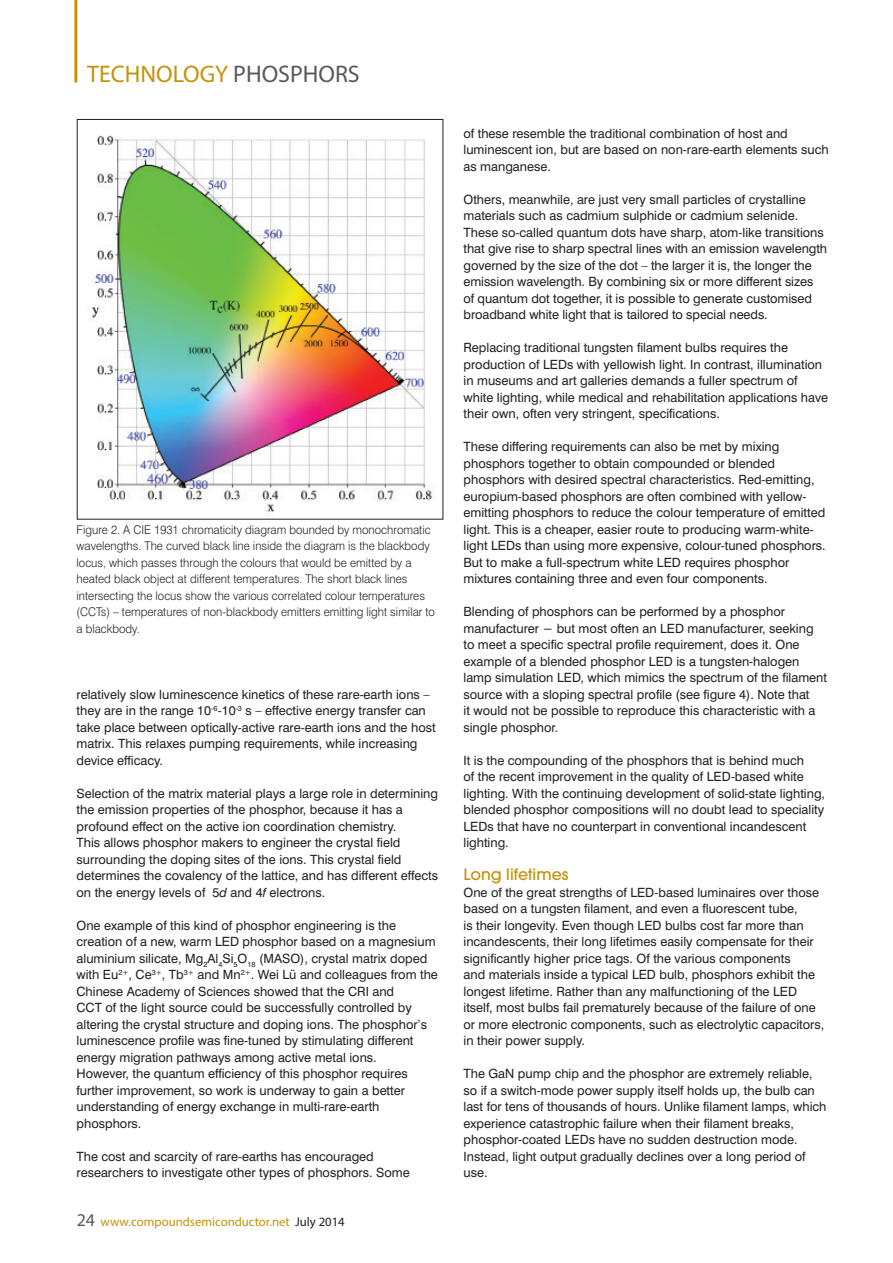
<style>
.page{position:relative;width:893px;height:1263px;background:#fff}
.page>*{position:absolute;margin:0;border:0;box-sizing:border-box;transform-origin:0 0}
.t1{font:24px "Myriad Pro";color:#c5910a}
.Crossheads{font:500 15.75px "Avant Garde";color:#c5910a}
.Body_Text{font:12.75px/16.5px "Swiss 721 BT";color:#231f20}
.Body_Text-2{font:12.75px "Myriad Pro";color:#c5910a}
.Captions{font:300 12px/16.5px "Swiss 721 BT";color:#231f20;scale:.96 1}
.s1{color:#57585a}
.s2{font-style:italic}
.s3{font-size:18px;color:#57585a}
.s4{color:#231f20}
</style>
<div class="page">
<hr style="left:74px;top:0;width:3px;height:82px;background:#c5910a">
<img style="left:88px;top:135px;width:345px;height:378px">
<h1 class="t1" style="left:87px;top:60px;width:274px">TECHNOLOGY <span class="s1">PHOSPHORS</span></h1>
<p class="Captions" style="left:77px;top:521px;width:375px">Figure 2. A CIE 1931 chromaticity diagram bounded by monochromatic wavelengths. The curved black line inside the diagram is the blackbody locus, which passes through the colours that would be emitted by a heated black object at different temperatures. The short black lines intersecting the locus show the various correlated colour temperatures (CCTs) – temperatures of non-blackbody emitters emitting light similar to a blackbody.</p>
<p class="Body_Text" style="left:77px;top:686px;width:361px">relatively slow luminescence kinetics of these rare-earth ions – they are in the range 10<sup>-6</sup>-10<sup>-3</sup> s – effective energy transfer can take place between optically-active rare-earth ions and the host matrix. This relaxes pumping requirements, while increasing device efficacy.</p>
<p class="Body_Text" style="left:77px;top:785px;width:363px">Selection of the matrix material plays a large role in determining the emission properties of the phosphor, because it has a profound effect on the active ion coordination chemistry.<br>This allows phosphor makers to engineer the crystal field surrounding the doping sites of the ions. This crystal field determines the covalency of the lattice, and has different effects on the energy levels of 5<span class="s2">d</span> and 4<span class="s2">f</span> electrons.</p>
<p class="Body_Text" style="left:77px;top:917px;width:363px">One example of this kind of phosphor engineering is the creation of a new, warm LED phosphor based on a magnesium aluminium silicate, Mg<sub>2</sub>Al<sub>4</sub>Si<sub>5</sub>O<sub>18</sub> (MASO), crystal matrix doped with Eu<sup>2+</sup>, Ce<sup>3+</sup>, Tb<sup>3+</sup> and Mn<sup>2+</sup>. Wei Lü and colleagues from the Chinese Academy of Sciences showed that the CRI and</p>
<p class="Body_Text" style="left:77px;top:999px;width:352px">CCT of the light source could be successfully controlled by altering the crystal structure and doping ions. The phosphor’s luminescence profile was fine-tuned by stimulating different energy migration pathways among active metal ions.<br>However, the quantum efficiency of this phosphor requires further improvement, so work is underway to gain a better understanding of energy exchange in multi-rare-earth phosphors.</p>
<p class="Body_Text" style="left:77px;top:1148px;width:335px">The cost and scarcity of rare-earths has encouraged researchers to investigate other types of phosphors. Some</p>
<p class="Body_Text-2" style="left:77px;top:1213px;width:270px"><span class="s3">24</span> www.compoundsemiconductor.net <span class="s4">July 2014</span></p>
<p class="Body_Text" style="left:463px;top:125px;width:367px">of these resemble the traditional combination of host and luminescent ion, but are based on non-rare-earth elements such as manganese.</p>
<p class="Body_Text" style="left:463px;top:191px;width:365px">Others, meanwhile, are just very small particles of crystalline materials such as cadmium sulphide or cadmium selenide.<br>These so-called quantum dots have sharp, atom-like transitions that give rise to sharp spectral lines with an emission wavelength governed by the size of the dot – the larger it is, the longer the emission wavelength. By combining six or more different sizes of quantum dot together, it is possible to generate customised broadband white light that is tailored to special needs.</p>
<p class="Body_Text" style="left:463px;top:339px;width:366px">Replacing traditional tungsten filament bulbs requires the production of LEDs with yellowish light. In contrast, illumination in museums and art galleries demands a fuller spectrum of white lighting, while medical and rehabilitation applications have their own, often very stringent, specifications.</p>
<p class="Body_Text" style="left:463px;top:438px;width:364px">These differing requirements can also be met by mixing phosphors together to obtain compounded or blended phosphors with desired spectral characteristics. Red-emitting, europium-based phosphors are often combined with yellow&shy;emitting phosphors to reduce the colour temperature of emitted light. This is a cheaper, easier route to producing warm-white&shy;light LEDs than using more expensive, colour-tuned phosphors.<br>But to make a full-spectrum white LED requires phosphor mixtures containing three and even four components.</p>
<p class="Body_Text" style="left:463px;top:603px;width:365px">Blending of phosphors can be performed by a phosphor manufacturer − but most often an LED manufacturer, seeking to meet a specific spectral profile requirement, does it. One example of a blended phosphor LED is a tungsten-halogen lamp simulation LED, which mimics the spectrum of the filament source with a sloping spectral profile (see figure 4). Note that<br>it would not be possible to reproduce this characteristic with a single phosphor.</p>
<p class="Body_Text" style="left:463px;top:752px;width:363px">It is the compounding of the phosphors that is behind much<br>of the recent improvement in the quality of LED-based white lighting. With the continuing development of solid-state lighting, blended phosphor compositions will no doubt lead to speciality LEDs that have no counterpart in conventional incandescent lighting.</p>
<p class="Crossheads" style="left:463px;top:865px;width:106px">Long lifetimes</p>
<p class="Body_Text" style="left:463px;top:884px;width:362px">One of the great strengths of LED-based luminaires over those based on a tungsten filament, and even a fluorescent tube,<br>is their longevity. Even though LED bulbs cost far more than incandescents, their long lifetimes easily compensate for their significantly higher price tags. Of the various components<br>and materials inside a typical LED bulb, phosphors exhibit the longest lifetime. Rather than any malfunctioning of the LED itself, most bulbs fail prematurely because of the failure of one or more electronic components, such as electrolytic capacitors, in their power supply.</p>
<p class="Body_Text" style="left:463px;top:1065px;width:364px">The GaN pump chip and the phosphor are extremely reliable, so if a switch-mode power supply itself holds up, the bulb can last for tens of thousands of hours. Unlike filament lamps, which experience catastrophic failure when their filament breaks, phosphor-coated LEDs have no sudden destruction mode.<br>Instead, light output gradually declines over a long period of use.</p>
</div>
